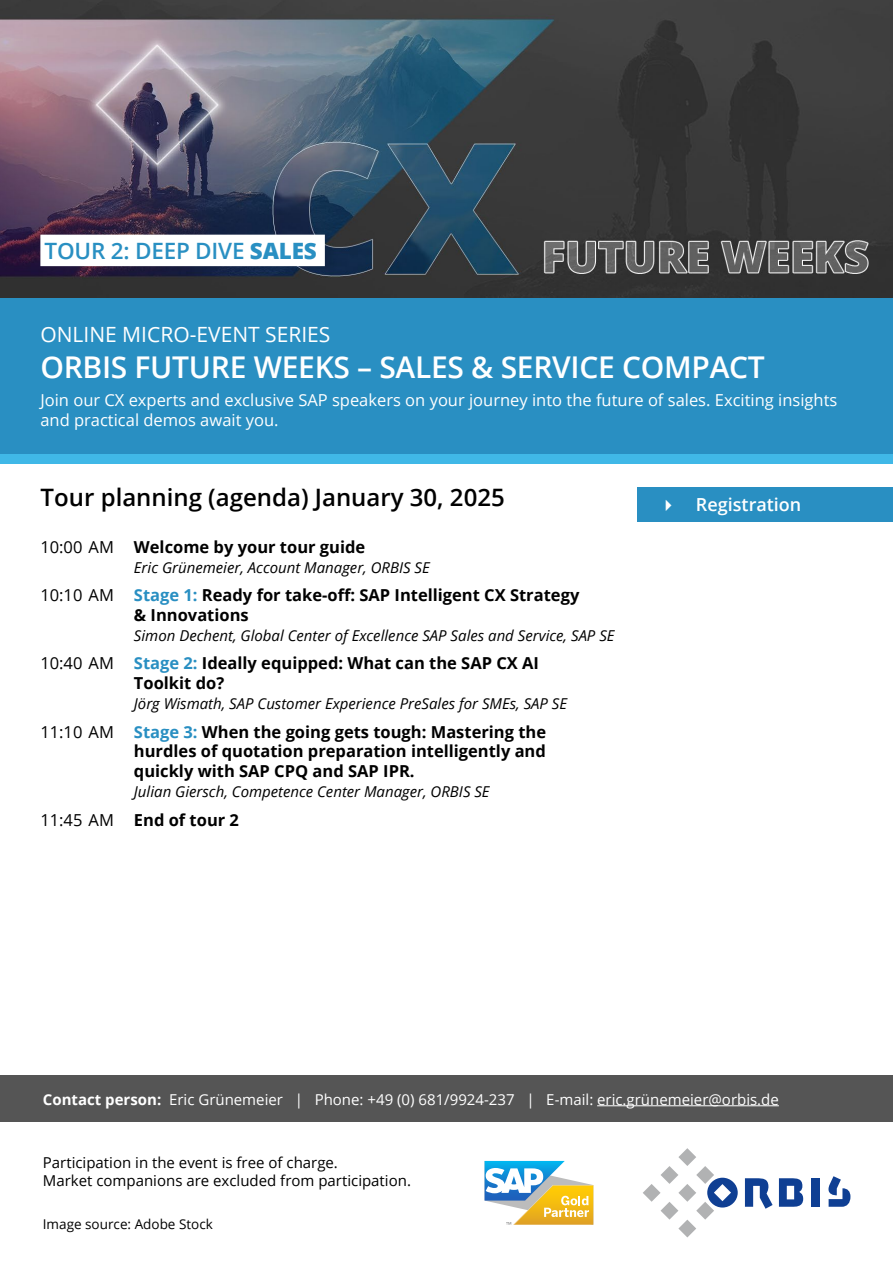
<style>
.page{position:relative;width:893px;height:1263px;background:#fff}
.page>*{position:absolute;margin:0;border:0;box-sizing:border-box;transform-origin:0 0}
.t1{font:600 30px "Open Sans";letter-spacing:-.01em;color:#fff}
.t2{font:600 24px "Open Sans";color:#000}
.t3{font:600 22.5px "Open Sans";letter-spacing:-.01em;color:#298fc2}
.t4{font:21px "Open Sans";color:#fff}
.t5{font:600 18px "Open Sans";color:#fff}
.Uhr_Ueberschrift{font:700 16.5px/19.8px "Open Sans";color:#000}
.t6{font:16.5px/19.8px "Open Sans";color:#fff}
.Textinhlat_unten{font:italic 15px "Open Sans";color:#000}
.t7{font:15px "Open Sans";color:#fff}
.t8{font:15px/18px "Open Sans";color:#000}
.t9{font:13.5px "Open Sans";color:#000}
.s1{font-weight:800}
.s2{font-weight:400}
.s3{color:#298fc2}
.s4{font-weight:700}
</style>
<div class="page">
<div style="left:0;top:298px;width:893px;height:156px;background:#298fc2"></div>
<img style="left:0;top:0;width:893px;height:298px">
<div style="left:0;top:454px;width:893px;height:10px;background:#40b8e7"></div>
<svg style="left:779px;top:1178px;width:24px;height:29px"></svg>
<div style="left:812px;top:1178px;width:8px;height:29px;background:#0f3f93"></div>
<svg style="left:745px;top:1178px;width:28px;height:31px"></svg>
<svg style="left:643px;top:1148px;width:95px;height:89px"></svg>
<svg style="left:828px;top:1176px;width:22px;height:31px"></svg>
<svg style="left:485px;top:1161px;width:108px;height:64px"></svg>
<div style="left:638px;top:487px;width:255px;height:34px;background:#298fc2"></div>
<div style="left:0;top:1076px;width:893px;height:46px;background:#555"></div>
<hr style="left:597px;top:1105px;width:182px;height:1px;background:#fff">
<div style="left:40px;top:235px;width:285px;height:31px;background:#fff"></div>
<p class="t3" style="left:45px;top:236px;width:274px">TOUR 2: DEEP DIVE <span class="s1">SALES</span></p>
<p class="t4" style="left:40px;top:320px;width:292px">ONLINE MICRO-EVENT SERIES</p>
<p class="t1" style="left:40px;top:346px;width:726px">ORBIS FUTURE WEEKS – SALES &amp; SERVICE COMPACT</p>
<p class="t6" style="left:40px;top:390px;width:798px">Join our CX experts and exclusive SAP speakers on your journey into the future of sales. Exciting insights and practical demos await you.</p>
<p class="t2" style="left:41px;top:481px;width:466px">Tour planning (agenda) January 30, 2025</p>
<p class="t5" style="left:659px;top:492px;width:144px">✔ Registration</p>
<p class="Uhr_Ueberschrift" style="left:40px;top:536px;width:326px"><span class="s2">10:00 AM</span> Welcome by your tour guide</p>
<p class="Textinhlat_unten" style="left:134px;top:557px;width:297px">Eric Grünemeier, Account Manager, ORBIS SE</p>
<p class="Uhr_Ueberschrift" style="left:134px;top:585px;width:447px;text-indent:-94px"><span class="s2">10:10 AM</span> <span class="s3">Stage 1:</span> Ready for take-off: SAP Intelligent CX Strategy &amp; Innovations</p>
<p class="Textinhlat_unten" style="left:134px;top:625px;width:482px">Simon Dechent, Global Center of Excellence SAP Sales and Service, SAP SE</p>
<p class="Uhr_Ueberschrift" style="left:134px;top:653px;width:407px;text-indent:-94px"><span class="s2">10:40 AM</span> <span class="s3">Stage 2:</span> Ideally equipped: What can the SAP CX AI<br>Toolkit do?</p>
<p class="Textinhlat_unten" style="left:134px;top:693px;width:435px">Jörg Wismath, SAP Customer Experience PreSales for SMEs, SAP SE</p>
<p class="Uhr_Ueberschrift" style="left:134px;top:721px;width:414px;text-align:justify;text-indent:-94px"><span class="s2">11:10 AM</span> <span class="s3">Stage 3:</span> When the going gets tough: Mastering the hurdles of quotation preparation intelligently and quickly with SAP CPQ and SAP IPR.</p>
<p class="Textinhlat_unten" style="left:134px;top:782px;width:357px">Julian Giersch, Competence Center Manager, ORBIS SE</p>
<p class="Uhr_Ueberschrift" style="left:40px;top:809px;width:200px"><span class="s2">11:45 AM</span> End of tour 2</p>
<p class="t7" style="left:43px;top:1089px;width:737px"><span class="s4">Contact person:</span> Eric Grünemeier | Phone: +49 (0) 681/9924-237 | E-mail: eric.grünemeier@orbis.de</p>
<p class="t8" style="left:43px;top:1153px;width:370px">Participation in the event is free of charge.<br>Market companions are excluded from participation.</p>
<p class="t9" style="left:43px;top:1215px;width:171px">Image source: Adobe Stock</p>
</div>
